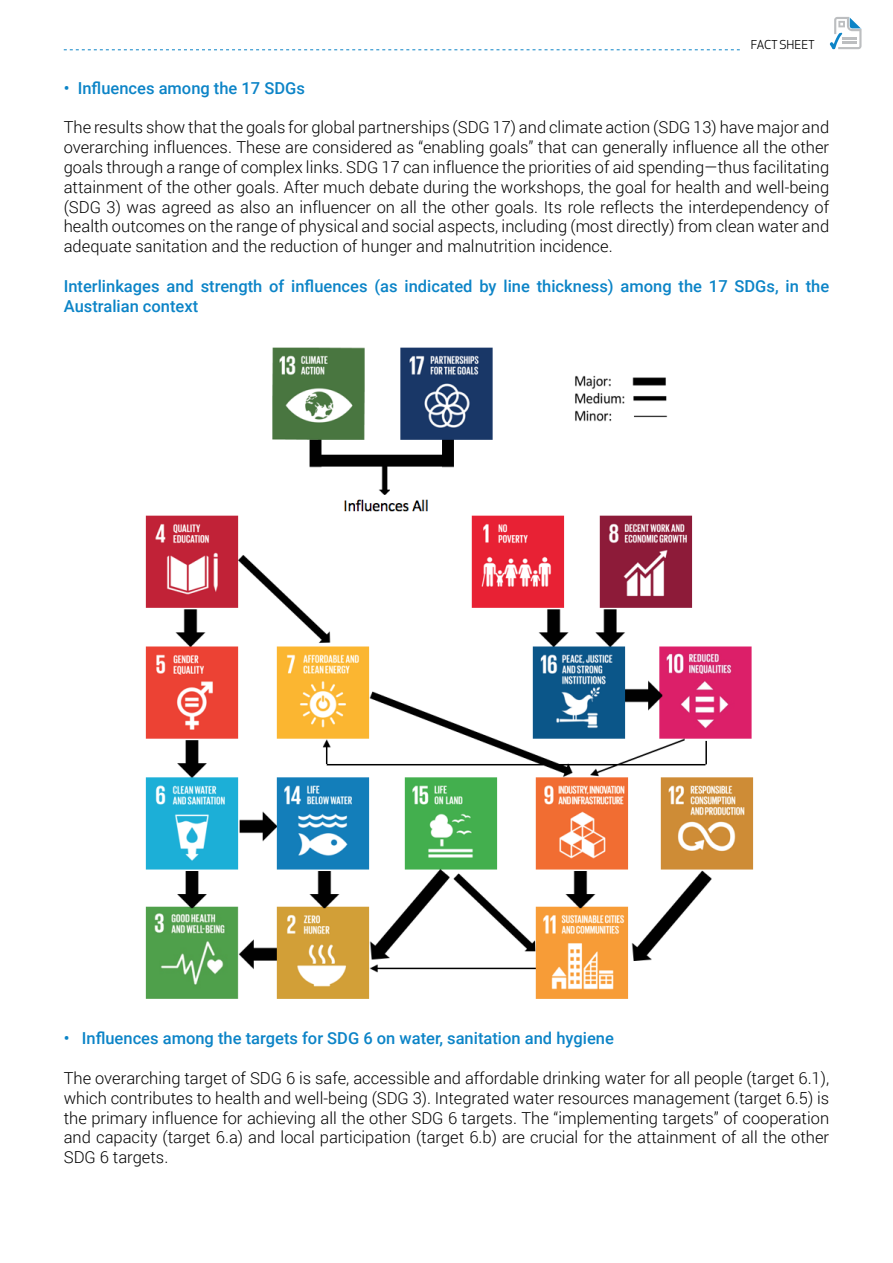
<style>
.page{position:relative;width:893px;height:1263px;background:#fff}
.page>*{position:absolute;margin:0;border:0;box-sizing:border-box;transform-origin:0 0}
.t1{font:300 16.5px/19.8px "Roboto";color:#000;text-align:justify}
.t2{font:500 16.5px/19.8px "Roboto";color:#0c84c7}
.t3{font:12px "Apex New";color:#000}
</style>
<div class="page">
<svg style="left:830px;top:17px;width:32px;height:32px"></svg>
<svg style="left:64px;top:50px;width:676px;height:1px"></svg>
<img style="left:145px;top:347px;width:609px;height:652px">
<p class="t3" style="left:751px;top:37px;width:66px">FACT SHEET</p>
<p class="t2" style="left:64px;top:77px;width:243px">• Influences among the 17 SDGs</p>
<p class="t1" style="left:64px;top:117px;width:767px">The results show that the goals for global partnerships (SDG 17) and climate action (SDG 13) have major and overarching influences. These are considered as “enabling goals” that can generally influence all the other goals through a range of complex links. SDG 17 can influence the priorities of aid spending—thus facilitating attainment of the other goals. After much debate during the workshops, the goal for health and well-being (SDG 3) was agreed as also an influencer on all the other goals. Its role reflects the interdependency of health outcomes on the range of physical and social aspects, including (most directly) from clean water and adequate sanitation and the reduction of hunger and malnutrition incidence.</p>
<p class="t2" style="left:64px;top:275px;width:767px">Interlinkages and strength of influences (as indicated by line thickness) among the 17 SDGs, in the<br>Australian context</p>
<p class="t2" style="left:64px;top:1028px;width:552px">• Influences among the targets for SDG 6 on water, sanitation and hygiene</p>
<p class="t1" style="left:64px;top:1068px;width:767px">The overarching target of SDG 6 is safe, accessible and affordable drinking water for all people (target 6.1), which contributes to health and well-being (SDG 3). Integrated water resources management (target 6.5) is the primary influence for achieving all the other SDG 6 targets. The “implementing targets” of cooperation and capacity (target 6.a) and local participation (target 6.b) are crucial for the attainment of all the other SDG 6 targets.</p>
</div>
